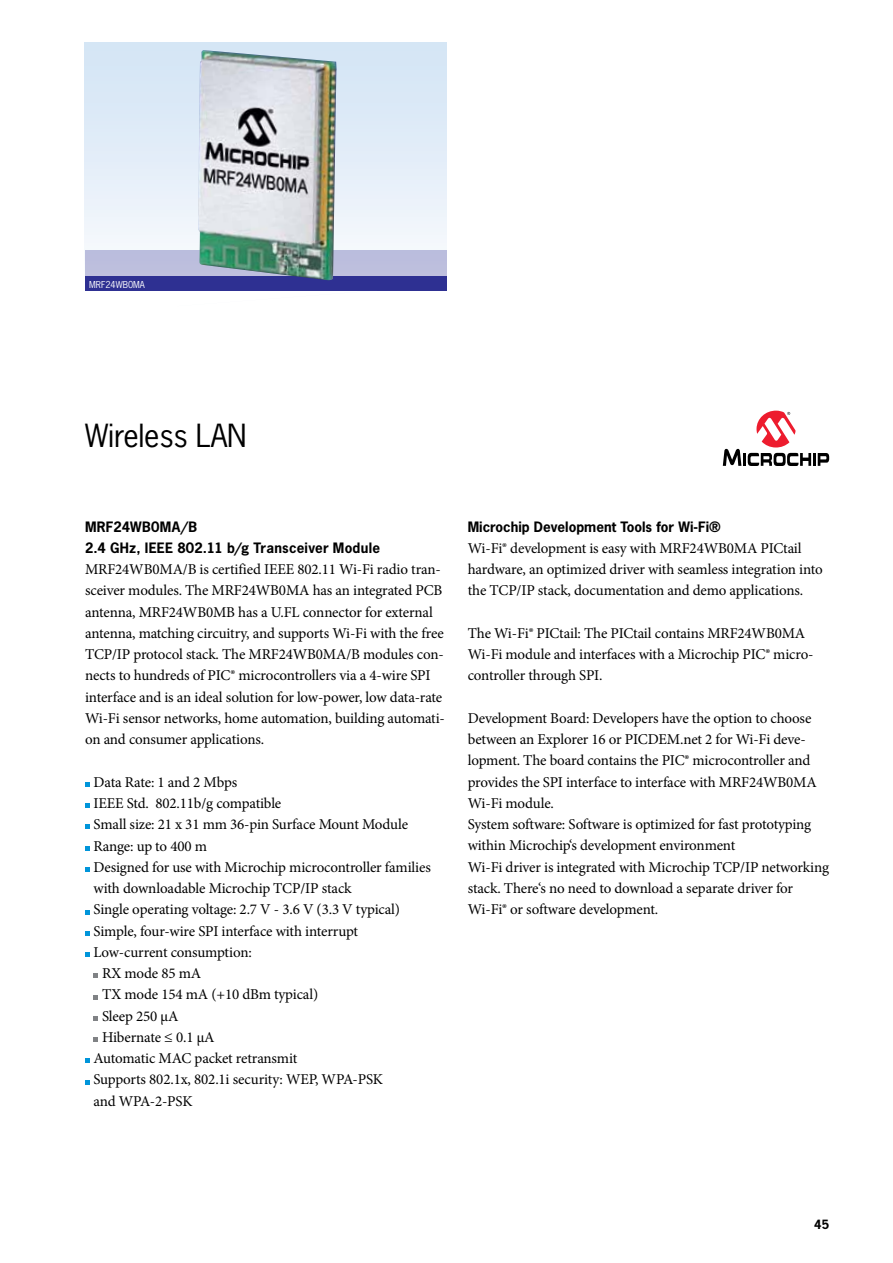
<style>
.page{position:relative;width:893px;height:1263px;background:#fff}
.page>*{position:absolute;margin:0;border:0;box-sizing:border-box;transform-origin:0 0}
.t1{font:30px "News Gothic Std";letter-spacing:-.01em;color:#000}
.t2{font:15px/21.3px "Minion Pro";letter-spacing:-.01em;color:#000}
.t3{font:700 13.5px/21.3px "News Gothic Std";color:#000}
.t4{font:700 12px "News Gothic Std";color:#000}
.t5{font:9px "News Gothic Std";color:#fff}
</style>
<div class="page">
<svg style="left:85px;top:43px;width:361px;height:200px"></svg>
<svg style="left:723px;top:411px;width:106px;height:55px"></svg>
<svg style="left:85px;top:782px;width:5px;height:5px"></svg>
<svg style="left:85px;top:803px;width:5px;height:5px"></svg>
<svg style="left:85px;top:825px;width:5px;height:4px"></svg>
<svg style="left:85px;top:846px;width:5px;height:4px"></svg>
<svg style="left:85px;top:867px;width:5px;height:5px"></svg>
<svg style="left:85px;top:910px;width:5px;height:4px"></svg>
<svg style="left:85px;top:931px;width:5px;height:4px"></svg>
<svg style="left:85px;top:952px;width:5px;height:5px"></svg>
<svg style="left:94px;top:973px;width:4px;height:5px"></svg>
<svg style="left:94px;top:995px;width:4px;height:4px"></svg>
<svg style="left:94px;top:1016px;width:4px;height:4px"></svg>
<svg style="left:94px;top:1037px;width:4px;height:5px"></svg>
<svg style="left:85px;top:1058px;width:5px;height:5px"></svg>
<svg style="left:85px;top:1080px;width:5px;height:4px"></svg>
<div style="left:85px;top:276px;width:361px;height:15px;background:#2e3092"></div>
<div style="left:85px;top:250px;width:361px;height:26px;background:#bcbedd"></div>
<img style="left:177px;top:50px;width:200px;height:231px">
<p class="t5" style="left:89px;top:278px;width:57px">MRF24WB0MA</p>
<h1 class="t1" style="left:85px;top:416px;width:163px">Wireless LAN</h1>
<p class="t3" style="left:85px;top:516px;width:297px">MRF24WB0MA/B<br>2.4 GHz, IEEE 802.11 b/g Transceiver Module</p>
<p class="t2" style="left:85px;top:559px;width:361px">MRF24WB0MA/B is certified IEEE 802.11 Wi-Fi radio tran&shy;sceiver modules. The MRF24WB0MA has an integrated PCB antenna, MRF24WB0MB has a U.FL connector for external antenna, matching circuitry, and supports Wi-Fi with the free TCP/IP protocol stack. The MRF24WB0MA/B modules con&shy;nects to hundreds of PIC® microcontrollers via a 4-wire SPI interface and is an ideal solution for low-power, low data-rate Wi-Fi sensor networks, home automation, building automati&shy;on and consumer applications.</p>
<p class="t2" style="left:94px;top:771px;width:145px">Data Rate: 1 and 2 Mbps</p>
<p class="t2" style="left:94px;top:793px;width:189px">IEEE Std. 802.11b/g compatible</p>
<p class="t2" style="left:94px;top:814px;width:316px">Small size: 21 x 31 mm 36-pin Surface Mount Module</p>
<p class="t2" style="left:94px;top:835px;width:115px">Range: up to 400 m</p>
<p class="t2" style="left:94px;top:856px;width:339px">Designed for use with Microchip microcontroller families</p>
<p class="t2" style="left:94px;top:878px;width:259px">with downloadable Microchip TCP/IP stack</p>
<p class="t2" style="left:94px;top:899px;width:308px">Single operating voltage: 2.7 V - 3.6 V (3.3 V typical)</p>
<p class="t2" style="left:94px;top:920px;width:266px">Simple, four-wire SPI interface with interrupt</p>
<p class="t2" style="left:94px;top:941px;width:160px">Low-current consumption:</p>
<p class="t2" style="left:102px;top:963px;width:101px">RX mode 85 mA</p>
<p class="t2" style="left:102px;top:984px;width:218px">TX mode 154 mA (+10 dBm typical)</p>
<p class="t2" style="left:102px;top:1005px;width:78px">Sleep 250 µA</p>
<p class="t2" style="left:102px;top:1026px;width:114px">Hibernate ≤ 0.1 µA</p>
<p class="t2" style="left:94px;top:1048px;width:205px">Automatic MAC packet retransmit</p>
<p class="t2" style="left:94px;top:1069px;width:291px">Supports 802.1x, 802.1i security: WEP, WPA-PSK</p>
<p class="t2" style="left:94px;top:1090px;width:100px">and WPA-2-PSK</p>
<p class="t3" style="left:468px;top:516px;width:255px">Microchip Development Tools for Wi-Fi®</p>
<p class="t2" style="left:468px;top:537px;width:357px">Wi-Fi® development is easy with MRF24WB0MA PICtail hardware, an optimized driver with seamless integration into the TCP/IP stack, documentation and demo applications.</p>
<p class="t2" style="left:468px;top:622px;width:347px">The Wi-Fi® PICtail: The PICtail contains MRF24WB0MA<br>Wi-Fi module and interfaces with a Microchip PIC® micro&shy;controller through SPI.</p>
<p class="t2" style="left:468px;top:707px;width:363px">Development Board: Developers have the option to choose between an Explorer 16 or PICDEM.net 2 for Wi-Fi deve&shy;lopment. The board contains the PIC® microcontroller and provides the SPI interface to interface with MRF24WB0MA Wi-Fi module.<br>System software: Software is optimized for fast prototyping within Microchip‘s development environment<br>Wi-Fi driver is integrated with Microchip TCP/IP networking stack. There‘s no need to download a separate driver for Wi-Fi® or software development.</p>
<p class="t4" style="left:814px;top:1216px;width:16px">45</p>
</div>
